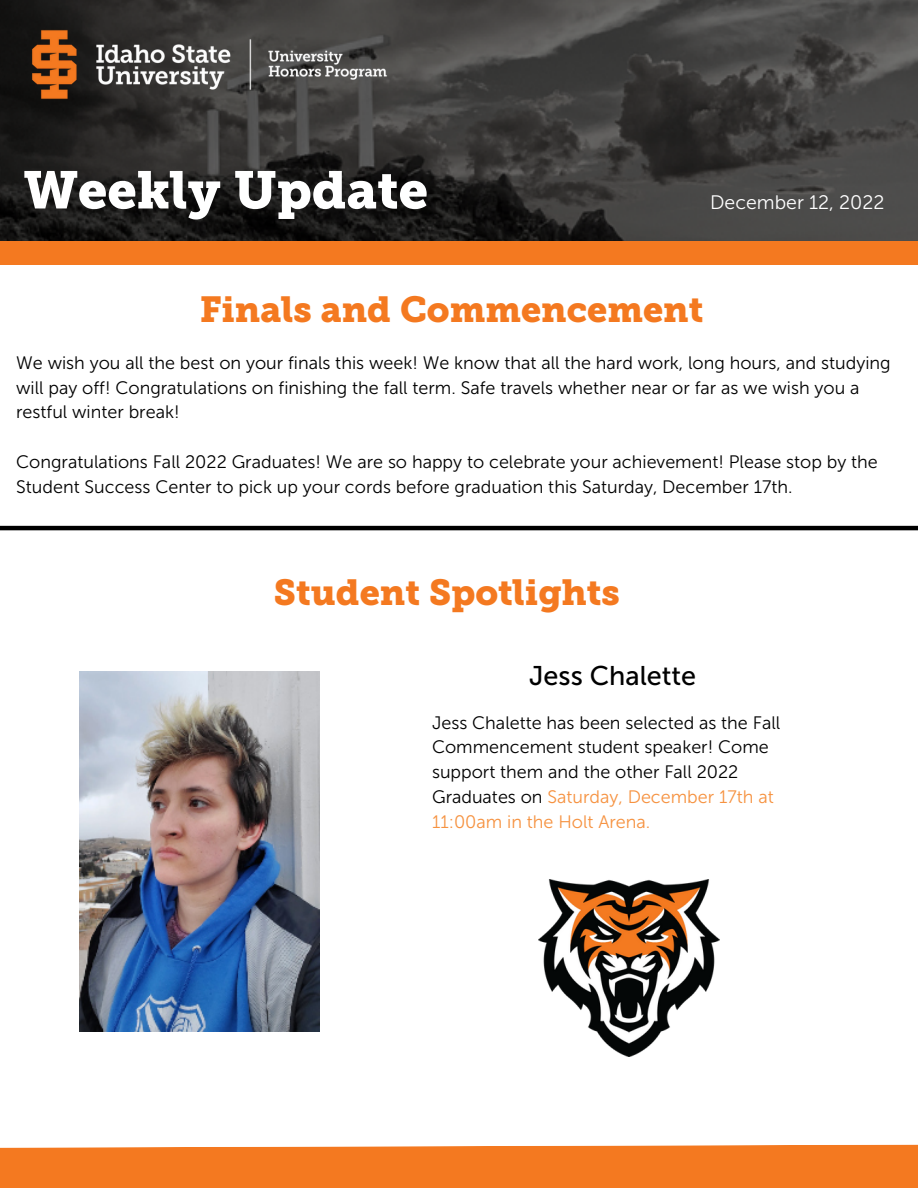
<style>
.page{position:relative;width:918px;height:1188px;background:#fff}
.page>*{position:absolute;margin:0;border:0;box-sizing:border-box;transform-origin:0 0}
.t1{font:52.5px "Museo Slab 900";color:#fff}
.t2{font:36px "Museo Slab 900";color:#f47920}
.t3{font:27px "Museo Sans 500";color:#000}
.t4{font:19.5px "Museo Sans 300";color:#fff}
.t5{font:18px/24.8px "Museo Sans 300";color:#000}
.s1{color:#f69240}
</style>
<div class="page">
<img style="left:0;top:0;width:918px;height:241px">
<div style="left:0;top:241px;width:918px;height:24px;background:#f47920"></div>
<img style="left:24px;top:25px;width:428px;height:80px">
<div style="left:0;top:1145px;width:918px;height:43px;background:#f47920"></div>
<img style="left:538px;top:880px;width:181px;height:176px">
<img style="left:80px;top:671px;width:239px;height:360px">
<hr style="left:0;top:526px;width:918px;height:4px;background:#000">
<h1 class="t1" style="left:24px;top:159px;width:406px">Weekly Update</h1>
<p class="t4" style="left:710px;top:191px;width:176px">December 12, 2022</p>
<h2 class="t2" style="left:200px;top:289px;width:505px">Finals and Commencement</h2>
<p class="t5" style="left:16px;top:350px;width:876px">We wish you all the best on your finals this week! We know that all the hard work, long hours, and studying will pay off! Congratulations on finishing the fall term. Safe travels whether near or far as we wish you a restful winter break!</p>
<p class="t5" style="left:16px;top:449px;width:863px">Congratulations Fall 2022 Graduates! We are so happy to celebrate your achievement! Please stop by the<br>Student Success Center to pick up your cords before graduation this Saturday, December 17th.</p>
<h2 class="t2" style="left:274px;top:571px;width:347px">Student Spotlights</h2>
<h3 class="t3" style="left:529px;top:660px;width:169px">Jess Chalette</h3>
<p class="t5" style="left:432px;top:710px;width:350px">Jess Chalette has been selected as the Fall Commencement student speaker! Come support them and the other Fall 2022<br>Graduates on <span class="s1">Saturday, December 17th at 11:00am in the Holt Arena.</span></p>
</div>
